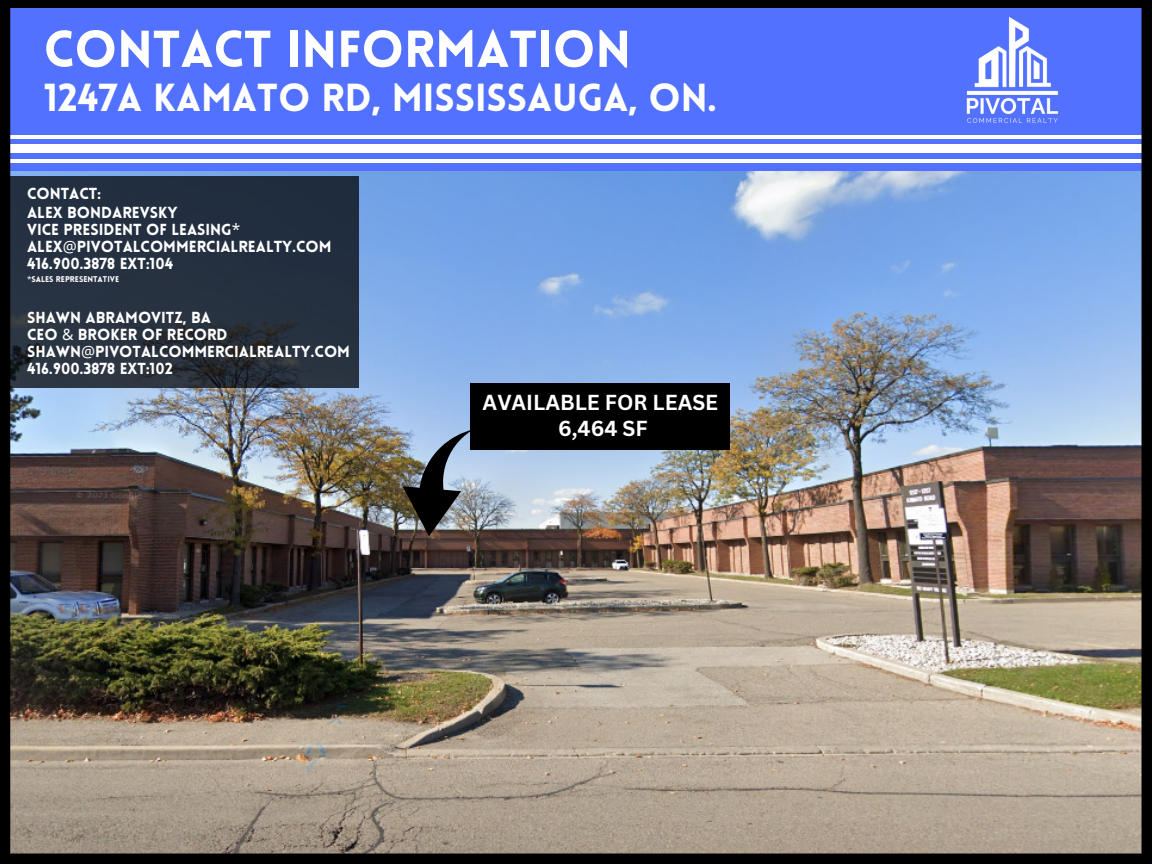
<style>
.page{position:relative;width:1152px;height:864px;background:#fff}
.page>*{position:absolute;margin:0;border:0;box-sizing:border-box;transform-origin:0 0}
.t1{font:900 50.7px "Lovelo";color:#fff}
.t2{font:900 38.25px "Lovelo";color:#fff}
.t3{font:700 21.15px "Canva Sans";color:#fff}
.t4{font:900 15.6px "Lovelo";color:#fff}
.t5{font:900 8.1px "Lovelo";color:#fff}
.s1{font-family:"Noto Sans";font-weight:400}
</style>
<div class="page">
<img style="left:0;top:0;width:1152px;height:864px">
<svg style="left:0;top:177px;width:359px;height:211px;background:#242e3c"></svg>
<img style="left:399px;top:424px;width:75px;height:115px">
<div style="left:471px;top:383px;width:259px;height:66px;background:#000"></div>
<p class="t1" style="left:44px;top:29px;width:589px">CONTACT INFORMATION</p>
<p class="t2" style="left:44px;top:82px;width:675px">1247A KAMATO RD, MISSISSAUGA, ON.</p>
<p class="t4" style="left:27px;top:187px;width:75px">CONTACT:</p>
<p class="t4" style="left:27px;top:207px;width:152px">ALEX BONDAREVSKY</p>
<p class="t4" style="left:27px;top:224px;width:215px">VICE PRESIDENT OF LEASING<span class="s1">*</span></p>
<p class="t4" style="left:27px;top:241px;width:306px">ALEX<span class="s1">@</span>PIVOTALCOMMERCIALREALTY.COM</p>
<p class="t4" style="left:27px;top:258px;width:148px">416.900.3878 EXT:104</p>
<p class="t5" style="left:27px;top:276px;width:94px"><span class="s1">*</span>SALES REPRESENTATIVE</p>
<p class="t4" style="left:27px;top:311px;width:185px">SHAWN ABRAMOVITZ, BA</p>
<p class="t4" style="left:27px;top:328px;width:202px">CEO <span class="s1">&amp;</span> BROKER OF RECORD</p>
<p class="t4" style="left:27px;top:345px;width:324px">SHAWN<span class="s1">@</span>PIVOTALCOMMERCIALREALTY.COM</p>
<p class="t4" style="left:27px;top:362px;width:147px">416.900.3878 EXT:102</p>
<p class="t3" style="left:483px;top:387px;width:237px">AVAILABLE FOR LEASE</p>
<p class="t3" style="left:558px;top:414px;width:91px">6,464 SF</p>
</div>
